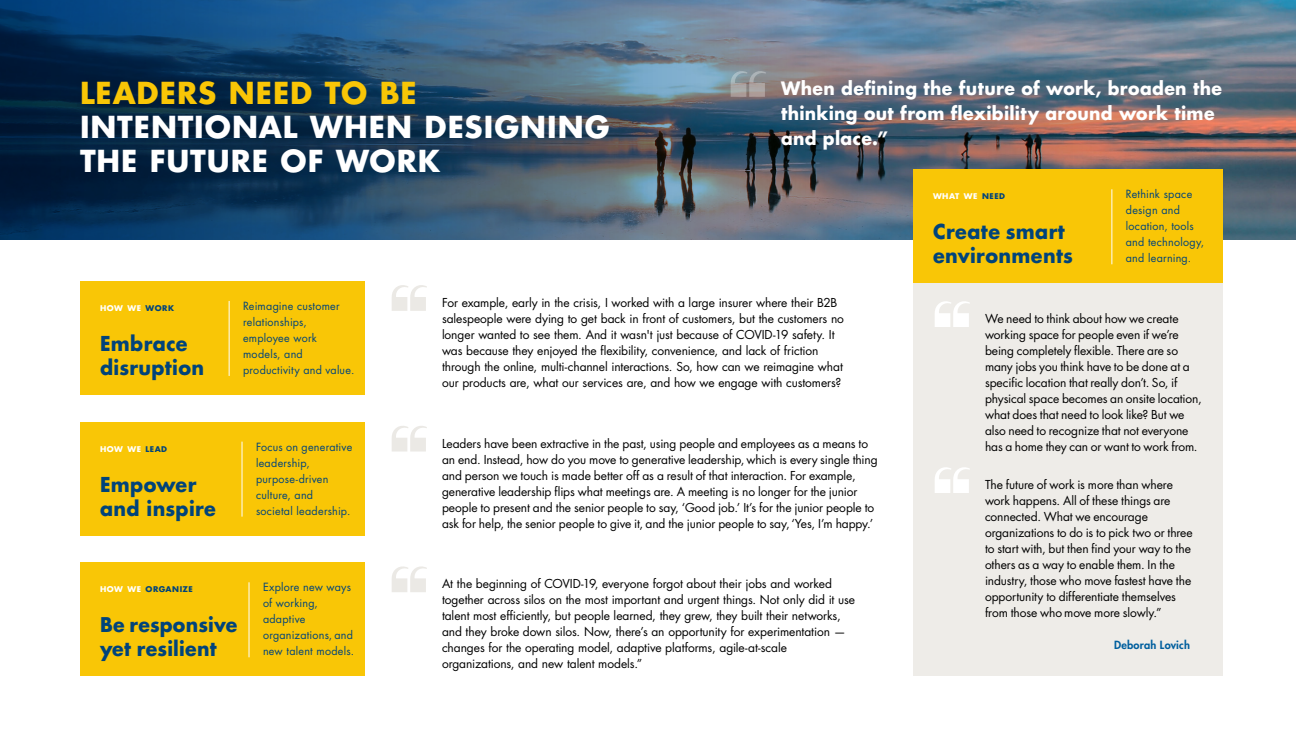
<style>
.page{position:relative;width:1296px;height:729px;background:#fff}
.page>*{position:absolute;margin:0;border:0;box-sizing:border-box;transform-origin:0 0}
.t1{font:700 29.5px/34px "Futura Std";letter-spacing:.035em;color:#fff}
.t2{font:700 29.5px "Futura Std";letter-spacing:.035em;color:#f9c606}
.t3{font:700 20px/24px "Futura Std";letter-spacing:.02em;color:#00437b;scale:.96 1}
.t4{font:700 19.8px/24px "Futura Std";letter-spacing:.01em;color:#00437b;scale:.96 1}
.t5{font:700 18px/25px "Futura Std";letter-spacing:.02em;color:#fff;scale:.96 1}
.t6{font:12px/16px "Futura Std";letter-spacing:-.005em;color:#000}
.t7{font:11px/16px "Futura Std";letter-spacing:.02em;color:#00437b}
.t8{font:800 11px "Futura Std";letter-spacing:.02em;color:#005f9e}
.t9{font:700 7.7px "Futura Std";letter-spacing:.065em;color:#fff}
.t10{font:700 7.7px "Futura Std";letter-spacing:.055em;color:#00437b}
.s1{color:#00437b}
.s2{color:#fff}
</style>
<div class="page">
<img style="left:1216px;top:0;width:80px;height:240px">
<img style="left:0;top:0;width:1216px;height:240px">
<svg style="left:731px;top:70px;width:35px;height:27px"></svg>
<div style="left:913px;top:214px;width:310px;height:462px;background:#eeece8"></div>
<svg style="left:935px;top:301px;width:35px;height:26px"></svg>
<svg style="left:935px;top:467px;width:35px;height:26px"></svg>
<div style="left:913px;top:169px;width:310px;height:114px;background:#f9c606"></div>
<hr style="left:1111px;top:189px;width:1px;height:75px;background:#fff">
<svg style="left:392px;top:285px;width:35px;height:26px"></svg>
<svg style="left:392px;top:426px;width:35px;height:26px"></svg>
<svg style="left:392px;top:566px;width:35px;height:26px"></svg>
<div style="left:80px;top:281px;width:285px;height:114px;background:#f9c606"></div>
<hr style="left:229px;top:301px;width:1px;height:75px;background:#fff">
<div style="left:80px;top:422px;width:285px;height:114px;background:#f9c606"></div>
<hr style="left:242px;top:442px;width:1px;height:75px;background:#fff">
<div style="left:80px;top:562px;width:285px;height:114px;background:#f9c606"></div>
<hr style="left:249px;top:582px;width:1px;height:75px;background:#fff">
<h1 class="t2" style="left:80px;top:74px;width:338px">LEADERS NEED TO BE</h1>
<h1 class="t1" style="left:80px;top:110px;width:531px">INTENTIONAL WHEN DESIGNING<br>THE FUTURE OF WORK</h1>
<h3 class="t5" style="left:781px;top:75px;width:461px">When defining the future of work, broaden the thinking out from flexibility around work time and place.”</h3>
<p class="t9" style="left:933px;top:191px;width:74px">WHAT WE <span class="s1">NEED</span></p>
<h2 class="t3" style="left:933px;top:220px;width:147px">Create smart environments</h2>
<p class="t7" style="left:1126px;top:186px;width:80px">Rethink space design and location, tools and technology, and learning.</p>
<p class="t9" style="left:100px;top:303px;width:75px">HOW WE <span class="s1">WORK</span></p>
<h2 class="t3" style="left:100px;top:331px;width:110px">Embrace disruption</h2>
<p class="t9" style="left:100px;top:444px;width:69px">HOW WE <span class="s1">LEAD</span></p>
<h2 class="t3" style="left:100px;top:472px;width:122px">Empower and inspire</h2>
<p class="t7" style="left:243px;top:298px;width:113px">Reimagine customer relationships, employee work models, and productivity and value.</p>
<p class="t7" style="left:256px;top:439px;width:98px">Focus on generative leadership, purpose-driven culture, and societal leadership.</p>
<p class="t10" style="left:100px;top:584px;width:94px"><span class="s2">HOW WE</span> ORGANIZE</p>
<h3 class="t4" style="left:100px;top:613px;width:145px">Be responsive yet resilient</h3>
<p class="t7" style="left:263px;top:579px;width:93px">Explore new ways of working, adaptive organizations, and new talent models.</p>
<p class="t6" style="left:442px;top:295px;width:404px">For example, early in the crisis, I worked with a large insurer where their B2B salespeople were dying to get back in front of customers, but the customers no longer wanted to see them. And it wasn't just because of COVID-19 safety. It was because they enjoyed the flexibility, convenience, and lack of friction through the online, multi-channel interactions. So, how can we reimagine what our products are, what our services are, and how we engage with customers?</p>
<p class="t6" style="left:442px;top:435px;width:437px">Leaders have been extractive in the past, using people and employees as a means to an end. Instead, how do you move to generative leadership, which is every single thing and person we touch is made better off as a result of that interaction. For example, generative leadership flips what meetings are. A meeting is no longer for the junior people to present and the senior people to say, ‘Good job.’ It’s for the junior people to ask for help, the senior people to give it, and the junior people to say, ‘Yes, I’m happy.’</p>
<p class="t6" style="left:442px;top:576px;width:415px">At the beginning of COVID-19, everyone forgot about their jobs and worked together across silos on the most important and urgent things. Not only did it use talent most efficiently, but people learned, they grew, they built their networks, and they broke down silos. Now, there’s an opportunity for experimentation — changes for the operating model, adaptive platforms, agile-at-scale organizations, and new talent models.”</p>
<p class="t6" style="left:985px;top:311px;width:218px">We need to think about how we create working space for people even if we’re being completely flexible. There are so many jobs you think have to be done at a specific location that really don’t. So, if physical space becomes an onsite location, what does that need to look like? But we also need to recognize that not everyone has a home they can or want to work from.</p>
<p class="t6" style="left:985px;top:477px;width:209px">The future of work is more than where work happens. All of these things are connected. What we encourage organizations to do is to pick two or three to start with, but then find your way to the others as a way to enable them. In the industry, those who move fastest have the opportunity to differentiate themselves from those who move more slowly.”</p>
<p class="t8" style="left:1114px;top:638px;width:77px">Deborah Lovich</p>
</div>
